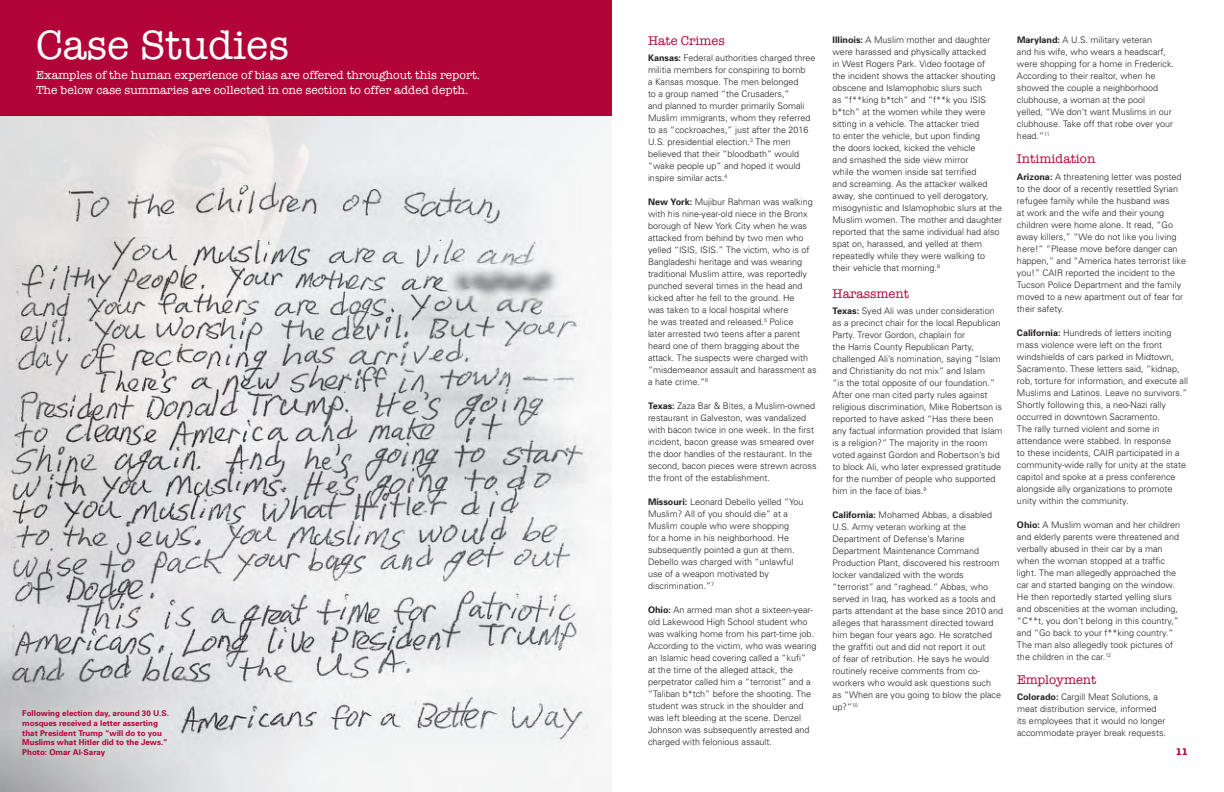
<style>
.page{position:relative;width:1224px;height:792px;background:#fff}
.page>*{position:absolute;margin:0;border:0;box-sizing:border-box;transform-origin:0 0}
.t1{font:42px "American Typewriter";color:#fff}
.t2{font:13px "American Typewriter";color:#b30437}
.t3{font:12px/15px "American Typewriter";color:#fff}
.t4{font:700 10px "American Typewriter";color:#b30437}
.t5{font:300 9px/12px "Univers";color:#231f20}
.t6{font:700 8px/9.6px "Univers";color:#b30437}
.s1{font-weight:700}
</style>
<div class="page">
<div style="left:0;top:0;width:612px;height:116px;background:#b30437"></div>
<img style="left:0;top:116px;width:612px;height:676px">
<p class="t1" style="left:36px;top:13px;width:255px">Case Studies</p>
<p class="t3" style="left:36px;top:67px;width:446px">Examples of the human experience of bias are offered throughout this report.<br>The below case summaries are collected in one section to offer added depth.</p>
<p class="t6" style="left:22px;top:709px;width:147px">Following election day, around 30 U.S. mosques received a letter asserting that President Trump “will do to you Muslims what Hitler did to the Jews.” Photo: Omar Al-Saray</p>
<p class="t2" style="left:648px;top:31px;width:78px">Hate Crimes</p>
<p class="t5" style="left:648px;top:52px;width:169px"><span class="s1">Kansas:</span> Federal authorities charged three militia members for conspiring to bomb<br>a Kansas mosque. The men belonged<br>to a group named “the Crusaders,”<br>and planned to murder primarily Somali Muslim immigrants, whom they referred to as “cockroaches,” just after the 2016<br>U.S. presidential election.<sup>3</sup> The men believed that their “bloodbath” would “wake people up” and hoped it would inspire similar acts.<sup>4</sup></p>
<p class="t5" style="left:648px;top:196px;width:170px"><span class="s1">New York:</span> Mujibur Rahman was walking with his nine-year-old niece in the Bronx borough of New York City when he was attacked from behind by two men who yelled “ISIS, ISIS.” The victim, who is of Bangladeshi heritage and was wearing traditional Muslim attire, was reportedly punched several times in the head and kicked after he fell to the ground. He<br>was taken to a local hospital where<br>he was treated and released.<sup>5</sup> Police<br>later arrested two teens after a parent heard one of them bragging about the attack. The suspects were charged with “misdemeanor assault and harassment as a hate crime.”<sup>6</sup></p>
<p class="t5" style="left:648px;top:400px;width:170px"><span class="s1">Texas:</span> Zaza Bar &amp; Bites, a Muslim-owned restaurant in Galveston, was vandalized with bacon twice in one week. In the first incident, bacon grease was smeared over the door handles of the restaurant. In the second, bacon pieces were strewn across the front of the establishment.</p>
<p class="t5" style="left:648px;top:496px;width:157px"><span class="s1">Missouri:</span> Leonard Debello yelled “You<br>Muslim? All of you should die” at a<br>Muslim couple who were shopping<br>for a home in his neighborhood. He subsequently pointed a gun at them.<br>Debello was charged with “unlawful use of a weapon motivated by discrimination.”<sup>7</sup></p>
<p class="t5" style="left:648px;top:604px;width:170px"><span class="s1">Ohio:</span> An armed man shot a sixteen-year&shy;old Lakewood High School student who was walking home from his part-time job.<br>According to the victim, who was wearing an Islamic head covering called a “kufi”<br>at the time of the alleged attack, the perpetrator called him a “terrorist” and a “Taliban b*tch” before the shooting. The student was struck in the shoulder and was left bleeding at the scene. Denzel Johnson was subsequently arrested and charged with felonious assault.</p>
<p class="t5" style="left:832px;top:34px;width:171px"><span class="s1">Illinois:</span> A Muslim mother and daughter were harassed and physically attacked<br>in West Rogers Park. Video footage of<br>the incident shows the attacker shouting obscene and Islamophobic slurs such<br>as “f**king b*tch” and “f**k you ISIS b*tch” at the women while they were sitting in a vehicle. The attacker tried<br>to enter the vehicle, but upon finding<br>the doors locked, kicked the vehicle<br>and smashed the side view mirror<br>while the women inside sat terrified<br>and screaming. As the attacker walked away, she continued to yell derogatory, misogynistic and Islamophobic slurs at the Muslim women. The mother and daughter reported that the same individual had also spat on, harassed, and yelled at them repeatedly while they were walking to their vehicle that morning.<sup>8</sup></p>
<p class="t2" style="left:832px;top:284px;width:78px">Harassment</p>
<p class="t5" style="left:832px;top:305px;width:172px"><span class="s1">Texas:</span> Syed Ali was under consideration as a precinct chair for the local Republican Party. Trevor Gordon, chaplain for<br>the Harris County Republican Party, challenged Ali’s nomination, saying “Islam and Christianity do not mix” and Islam<br>“is the total opposite of our foundation.” After one man cited party rules against religious discrimination, Mike Robertson is reported to have asked “Has there been any factual information provided that Islam is a religion?” The majority in the room voted against Gordon and Robertson’s bid to block Ali, who later expressed gratitude for the number of people who supported him in the face of bias.<sup>9</sup></p>
<p class="t5" style="left:832px;top:509px;width:172px"><span class="s1">California:</span> Mohamed Abbas, a disabled U.S. Army veteran working at the Department of Defense’s Marine Department Maintenance Command Production Plant, discovered his restroom locker vandalized with the words “terrorist” and “raghead.” Abbas, who served in Iraq, has worked as a tools and parts attendant at the base since 2010 and alleges that harassment directed toward him began four years ago. He scratched the graffiti out and did not report it out<br>of fear of retribution. He says he would routinely receive comments from co&shy;workers who would ask questions such<br>as “When are you going to blow the place up?”<sup>10</sup></p>
<p class="t5" style="left:1017px;top:34px;width:159px"><span class="s1">Maryland:</span> A U.S. military veteran<br>and his wife, who wears a headscarf, were shopping for a home in Frederick.<br>According to their realtor, when he showed the couple a neighborhood clubhouse, a woman at the pool<br>yelled, “We don’t want Muslims in our clubhouse. Take off that robe over your head.”<sup>11</sup></p>
<p class="t2" style="left:1017px;top:149px;width:80px">Intimidation</p>
<p class="t5" style="left:1017px;top:170px;width:171px"><span class="s1">Arizona:</span> A threatening letter was posted to the door of a recently resettled Syrian refugee family while the husband was<br>at work and the wife and their young children were home alone. It read, “Go away killers,” “We do not like you living here!” “Please move before danger can happen,” and “America hates terrorist like you!” CAIR reported the incident to the Tucson Police Department and the family moved to a new apartment out of fear for their safety.</p>
<p class="t5" style="left:1017px;top:326px;width:172px"><span class="s1">California:</span> Hundreds of letters inciting mass violence were left on the front windshields of cars parked in Midtown, Sacramento. These letters said, “kidnap, rob, torture for information, and execute all Muslims and Latinos. Leave no survivors.” Shortly following this, a neo-Nazi rally occurred in downtown Sacramento.<br>The rally turned violent and some in attendance were stabbed. In response<br>to these incidents, CAIR participated in a community-wide rally for unity at the state capitol and spoke at a press conference alongside ally organizations to promote unity within the community.</p>
<p class="t5" style="left:1017px;top:518px;width:165px"><span class="s1">Ohio:</span> A Muslim woman and her children and elderly parents were threatened and verbally abused in their car by a man when the woman stopped at a traffic light. The man allegedly approached the car and started banging on the window.<br>He then reportedly started yelling slurs and obscenities at the woman including, “C**t, you don’t belong in this country,” and “Go back to your f**king country.” The man also allegedly took pictures of the children in the car.<sup>12</sup></p>
<p class="t2" style="left:1017px;top:670px;width:81px">Employment</p>
<p class="t5" style="left:1017px;top:691px;width:151px"><span class="s1">Colorado:</span> Cargill Meat Solutions, a meat distribution service, informed its employees that it would no longer accommodate prayer break requests.</p>
<p class="t4" style="left:1176px;top:743px;width:14px">11</p>
</div>
